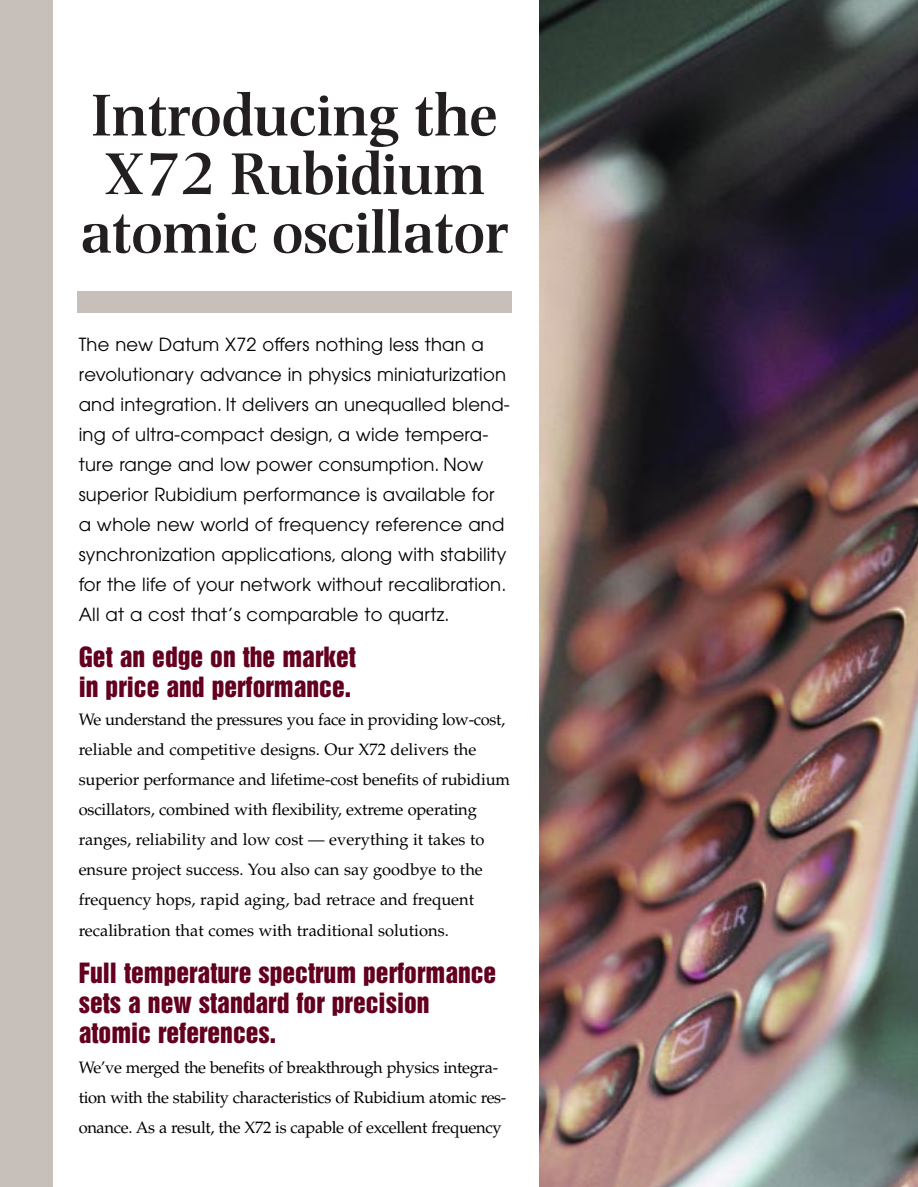
<style>
.page{position:relative;width:918px;height:1187px;background:#fff}
.page>*{position:absolute;margin:0;border:0;box-sizing:border-box;transform-origin:0 0}
.t1{font:600 61.5px/58.5px "Photina";color:#231f20;text-align:center}
.t2{font:25.5px/30px "Helvetica Inserat";color:#64001f}
.t3{font:18px/30px "Avant Garde";letter-spacing:.01em;color:#000}
.t4{font:16.5px/30px "Palatino";letter-spacing:-.01em;color:#000}
</style>
<div class="page">
<img style="left:0;top:0;width:918px;height:1186px">
<h1 class="t1" style="left:80px;top:91px;width:430px">Introducing the<br>X72 Rubidium atomic oscillator</h1>
<p class="t3" style="left:79px;top:331px;width:433px">The new Datum X72 offers nothing less than a revolutionary advance in physics miniaturization and integration. It delivers an unequalled blend&shy;ing of ultra-compact design, a wide tempera&shy;ture range and low power consumption. Now superior Rubidium performance is available for a whole new world of frequency reference and synchronization applications, along with stability for the life of your network without recalibration.<br>All at a cost that’s comparable to quartz.</p>
<h2 class="t2" style="left:79px;top:643px;width:279px">Get an edge on the market in price and performance.</h2>
<p class="t4" style="left:79px;top:708px;width:433px">We understand the pressures you face in providing low-cost, reliable and competitive designs. Our X72 delivers the superior performance and lifetime-cost benefits of rubidium oscillators, combined with flexibility, extreme operating ranges, reliability and low cost — everything it takes to ensure project success. You also can say goodbye to the frequency hops, rapid aging, bad retrace and frequent recalibration that comes with traditional solutions.</p>
<h2 class="t2" style="left:79px;top:958px;width:419px">Full temperature spectrum performance sets a new standard for precision atomic references.</h2>
<p class="t4" style="left:79px;top:1056px;width:429px">We’ve merged the benefits of breakthrough physics integra&shy;tion with the stability characteristics of Rubidium atomic res&shy;onance. As a result, the X72 is capable of excellent frequency</p>
</div>
